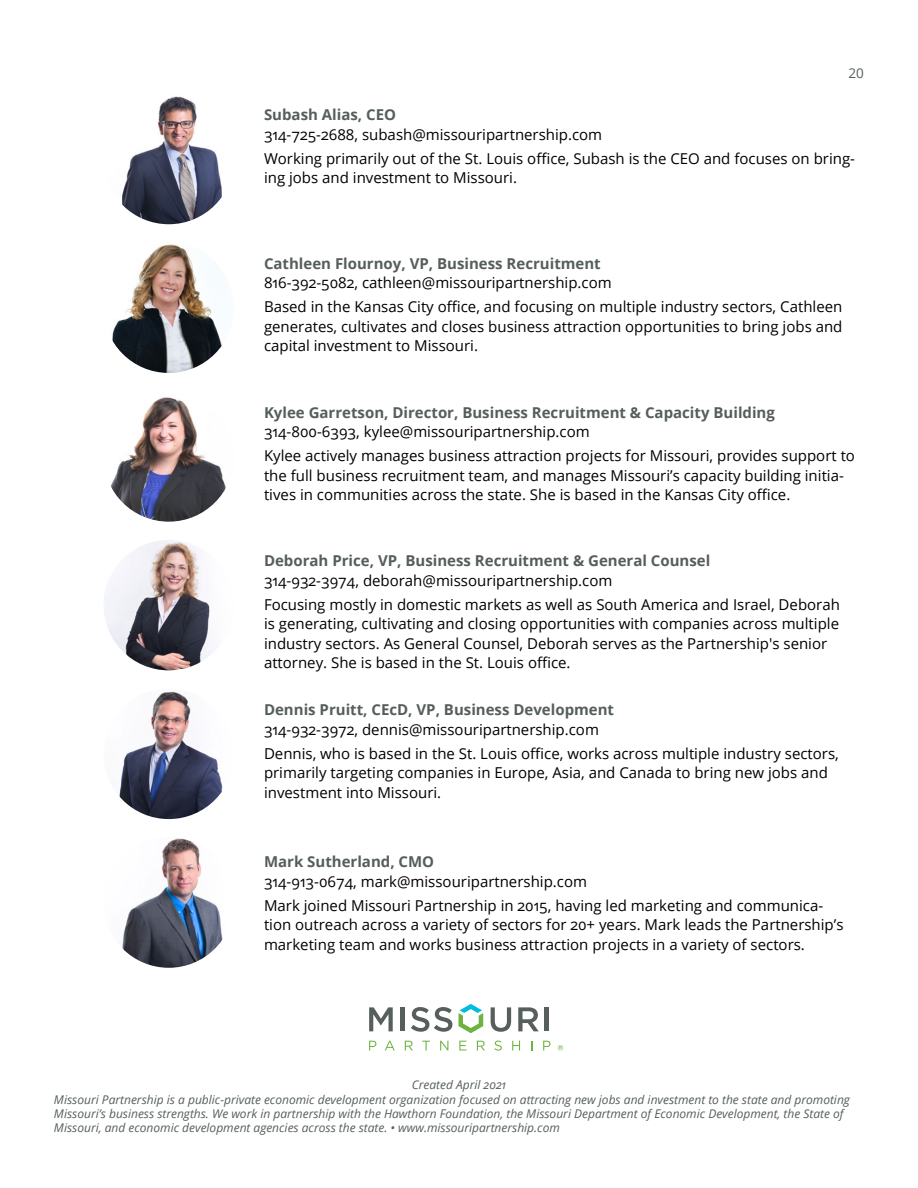
<style>
.page{position:relative;width:918px;height:1188px;background:#fff}
.page>*{position:absolute;margin:0;border:0;box-sizing:border-box;transform-origin:0 0}
.t1{font:15px/24px "Open Sans";color:#000}
.t2{font:700 15px "Open Sans";color:#565e5d}
.t3{font:13.5px "Open Sans";color:#565e5d}
.t4{font:italic 12px/14.4px "Open Sans";color:#565e5d}
</style>
<div class="page">
<svg style="left:369px;top:1007px;width:24px;height:24px"></svg>
<hr style="left:401px;top:1007px;width:4px;height:24px;background:#575f5e">
<svg style="left:411px;top:1007px;width:41px;height:25px"></svg>
<svg style="left:491px;top:1007px;width:20px;height:25px"></svg>
<svg style="left:518px;top:1007px;width:21px;height:24px"></svg>
<hr style="left:545px;top:1007px;width:4px;height:24px;background:#575f5e">
<svg style="left:369px;top:1041px;width:7px;height:9px"></svg>
<svg style="left:385px;top:1041px;width:10px;height:9px"></svg>
<svg style="left:405px;top:1041px;width:8px;height:9px"></svg>
<svg style="left:422px;top:1041px;width:8px;height:9px"></svg>
<svg style="left:440px;top:1041px;width:8px;height:9px"></svg>
<svg style="left:459px;top:1041px;width:8px;height:9px"></svg>
<svg style="left:477px;top:1041px;width:8px;height:9px"></svg>
<svg style="left:494px;top:1041px;width:8px;height:10px"></svg>
<svg style="left:512px;top:1041px;width:8px;height:9px"></svg>
<svg style="left:543px;top:1041px;width:8px;height:9px"></svg>
<svg style="left:459px;top:1004px;width:24px;height:29px"></svg>
<svg style="left:558px;top:1045px;width:5px;height:6px"></svg>
<img style="left:110px;top:397px;width:116px;height:125px">
<img style="left:104px;top:94px;width:130px;height:130px;border-radius:65px">
<img style="left:104px;top:540px;width:130px;height:130px;border-radius:65px">
<img style="left:104px;top:689px;width:130px;height:130px;border-radius:65px">
<img style="left:104px;top:837px;width:130px;height:131px;border-radius:65px">
<img style="left:104px;top:242px;width:130px;height:131px;border-radius:65px">
<p class="t3" style="left:849px;top:64px;width:17px">20</p>
<p class="t2" style="left:264px;top:104px;width:134px">Subash Alias, CEO</p>
<p class="t1" style="left:264px;top:122px;width:592px">314-725-2688, subash@missouripartnership.com<br>Working primarily out of the St. Louis office, Subash is the CEO and focuses on bring-</p>
<p class="t1" style="left:264px;top:165px;width:255px">ing jobs and investment to Missouri.</p>
<p class="t2" style="left:264px;top:253px;width:338px">Cathleen Flournoy, VP, Business Recruitment</p>
<p class="t1" style="left:264px;top:271px;width:580px">816-392-5082, cathleen@missouripartnership.com<br>Based in the Kansas City office, and focusing on multiple industry sectors, Cathleen</p>
<p class="t1" style="left:264px;top:316px;width:580px;line-height:19.5px">generates, cultivates and closes business attraction opportunities to bring jobs and capital investment to Missouri.</p>
<p class="t2" style="left:264px;top:402px;width:512px">Kylee Garretson, Director, Business Recruitment &amp; Capacity Building</p>
<p class="t1" style="left:264px;top:419px;width:593px">314-800-6393, kylee@missouripartnership.com<br>Kylee actively manages business attraction projects for Missouri, provides support to</p>
<p class="t1" style="left:264px;top:465px;width:581px;line-height:19.5px">the full business recruitment team, and manages Missouri’s capacity building initia&shy;tives in communities across the state. She is based in the Kansas City office.</p>
<p class="t2" style="left:264px;top:550px;width:448px">Deborah Price, VP, Business Recruitment &amp; General Counsel</p>
<p class="t1" style="left:264px;top:568px;width:577px">314-932-3974, deborah@missouripartnership.com<br>Focusing mostly in domestic markets as well as South America and Israel, Deborah</p>
<p class="t1" style="left:264px;top:614px;width:577px;line-height:19.5px">is generating, cultivating and closing opportunities with companies across multiple industry sectors. As General Counsel, Deborah serves as the Partnership's senior attorney. She is based in the St. Louis office.</p>
<p class="t2" style="left:264px;top:699px;width:352px">Dennis Pruitt, CEcD, VP, Business Development</p>
<p class="t1" style="left:264px;top:717px;width:576px">314-932-3972, dennis@missouripartnership.com<br>Dennis, who is based in the St. Louis office, works across multiple industry sectors,</p>
<p class="t1" style="left:264px;top:762px;width:565px;line-height:19.5px">primarily targeting companies in Europe, Asia, and Canada to bring new jobs and investment into Missouri.</p>
<p class="t2" style="left:264px;top:851px;width:172px">Mark Sutherland, CMO</p>
<p class="t1" style="left:264px;top:869px;width:561px">314-913-0674, mark@missouripartnership.com<br>Mark joined Missouri Partnership in 2015, having led marketing and communica-</p>
<p class="t1" style="left:264px;top:914px;width:581px;line-height:19.5px">tion outreach across a variety of sectors for 20+ years. Mark leads the Partnership’s marketing team and works business attraction projects in a variety of sectors.</p>
<p class="t4" style="left:54px;top:1077px;width:797px;text-indent:358px">Created April 2021<br>Missouri Partnership is a public-private economic development organization focused on attracting new jobs and investment to the state and promoting Missouri’s business strengths. We work in partnership with the Hawthorn Foundation, the Missouri Department of Economic Development, the State of Missouri, and economic development agencies across the state. • www.missouripartnership.com</p>
</div>
